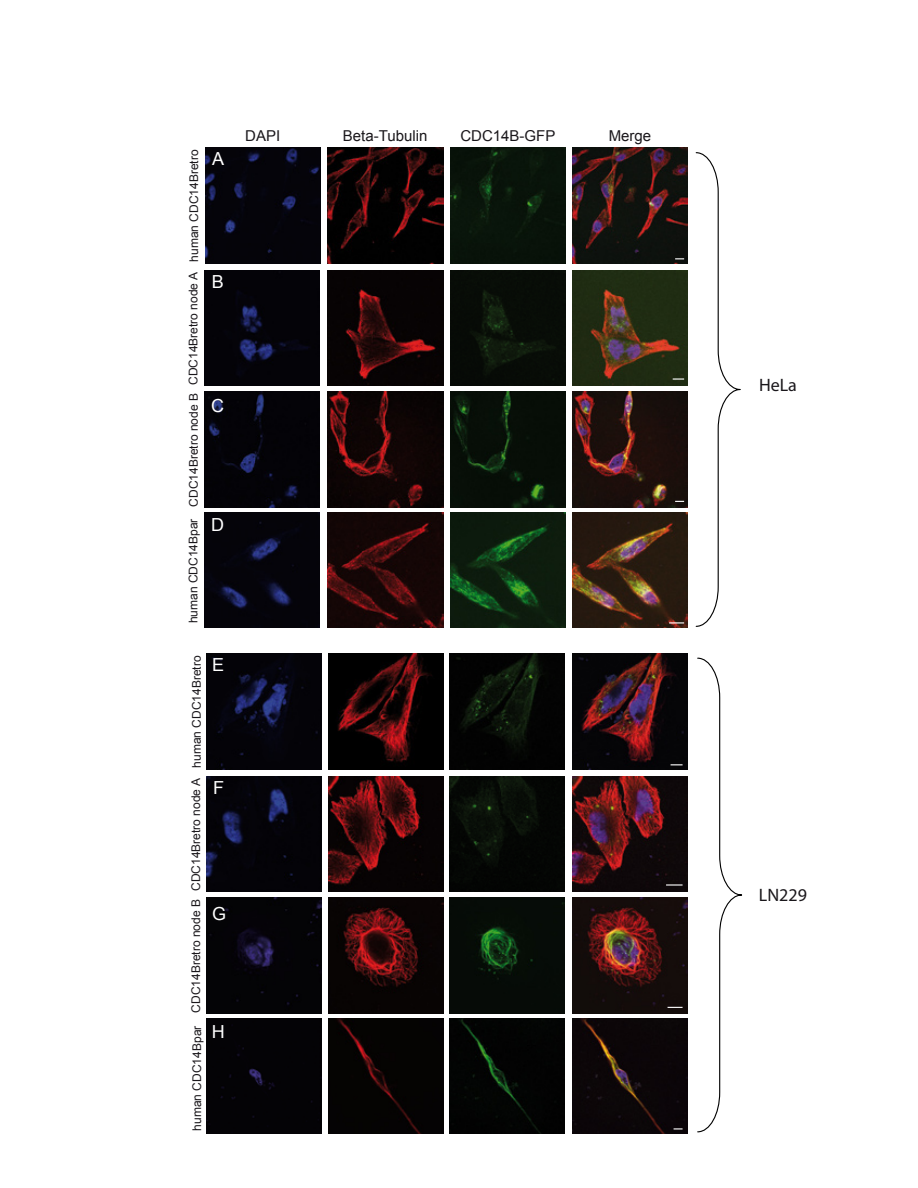
<style>
.page{position:relative;width:918px;height:1188px;background:#fff}
.page>*{position:absolute;margin:0;border:0;box-sizing:border-box;transform-origin:0 0}
.t1{font:18px "Myriad";color:#1a171b}
.t2{font:18px "Arial";color:#fff}
.t3{font:15px "Arial";color:#1a171b}
.t4{font:12px "Arial";color:#1a171b}
</style>
<div class="page">
<img style="left:204px;top:512px;width:115px;height:116px">
<img style="left:204px;top:392px;width:115px;height:115px">
<img style="left:204px;top:271px;width:115px;height:115px">
<img style="left:205px;top:148px;width:115px;height:115px">
<img style="left:572px;top:148px;width:116px;height:115px">
<img style="left:328px;top:148px;width:115px;height:115px">
<img style="left:450px;top:148px;width:115px;height:115px">
<img style="left:572px;top:271px;width:116px;height:115px">
<img style="left:328px;top:271px;width:115px;height:115px">
<svg style="left:673px;top:378px;width:11px;height:2px"></svg>
<img style="left:572px;top:392px;width:116px;height:115px">
<img style="left:328px;top:392px;width:115px;height:115px">
<img style="left:450px;top:392px;width:115px;height:115px">
<img style="left:572px;top:512px;width:116px;height:116px">
<img style="left:328px;top:512px;width:115px;height:116px">
<img style="left:450px;top:512px;width:115px;height:116px">
<svg style="left:669px;top:622px;width:15px;height:1px"></svg>
<img style="left:450px;top:271px;width:115px;height:115px">
<img style="left:573px;top:776px;width:115px;height:116px">
<div style="left:206px;top:1019px;width:115px;height:115px;background:#040306"></div>
<img style="left:206px;top:898px;width:115px;height:115px">
<img style="left:206px;top:776px;width:115px;height:116px">
<img style="left:206px;top:654px;width:115px;height:115px">
<img style="left:573px;top:654px;width:115px;height:115px">
<img style="left:328px;top:654px;width:116px;height:115px">
<svg style="left:671px;top:764px;width:12px;height:1px"></svg>
<img style="left:328px;top:776px;width:116px;height:116px">
<svg style="left:666px;top:884px;width:17px;height:2px"></svg>
<img style="left:573px;top:898px;width:115px;height:115px">
<img style="left:449px;top:898px;width:115px;height:115px">
<img style="left:328px;top:898px;width:116px;height:115px">
<svg style="left:668px;top:1007px;width:15px;height:1px"></svg>
<div style="left:573px;top:1019px;width:115px;height:115px;background:#0c0608"></div>
<div style="left:449px;top:1019px;width:115px;height:115px;background:#030303"></div>
<div style="left:328px;top:1019px;width:116px;height:115px;background:#050402"></div>
<svg style="left:674px;top:1128px;width:9px;height:2px"></svg>
<img style="left:449px;top:776px;width:115px;height:116px">
<img style="left:449px;top:654px;width:115px;height:115px">
<svg style="left:697px;top:657px;width:46px;height:476px"></svg>
<svg style="left:695px;top:152px;width:46px;height:475px"></svg>
<p class="t4" style="left:186px;top:262px;width:114px;rotate:-90deg">human CDC14Bretro</p>
<p class="t4" style="left:186px;top:385px;width:114px;rotate:-90deg">CDC14Bretro node A</p>
<p class="t4" style="left:186px;top:507px;width:115px;rotate:-90deg">CDC14Bretro node B</p>
<p class="t4" style="left:186px;top:623px;width:106px;rotate:-90deg">human CDC14Bpar</p>
<h1 class="t2" style="left:212px;top:146px;width:14px">A</h1>
<h1 class="t2" style="left:212px;top:269px;width:14px">B</h1>
<h1 class="t2" style="left:211px;top:393px;width:14px">C</h1>
<h1 class="t2" style="left:211px;top:513px;width:14px">D</h1>
<p class="t4" style="left:189px;top:768px;width:114px;rotate:-90deg">human CDC14Bretro</p>
<p class="t4" style="left:188px;top:891px;width:114px;rotate:-90deg">CDC14Bretro node A</p>
<p class="t4" style="left:188px;top:1013px;width:115px;rotate:-90deg">CDC14Bretro node B</p>
<p class="t4" style="left:189px;top:1131px;width:106px;rotate:-90deg">human CDC14Bpar</p>
<h1 class="t2" style="left:212px;top:653px;width:14px">E</h1>
<h1 class="t2" style="left:213px;top:776px;width:12px">F</h1>
<h1 class="t2" style="left:212px;top:902px;width:16px">G</h1>
<h1 class="t2" style="left:212px;top:1020px;width:14px">H</h1>
<p class="t3" style="left:245px;top:126px;width:37px">DAPI</p>
<p class="t3" style="left:343px;top:126px;width:86px">Beta-Tubulin</p>
<p class="t3" style="left:460px;top:126px;width:97px">CDC14B-GFP</p>
<p class="t3" style="left:609px;top:125px;width:44px">Merge</p>
<h1 class="t1" style="left:759px;top:376px;width:39px">HeLa</h1>
<h1 class="t1" style="left:759px;top:886px;width:50px">LN229</h1>
</div>
